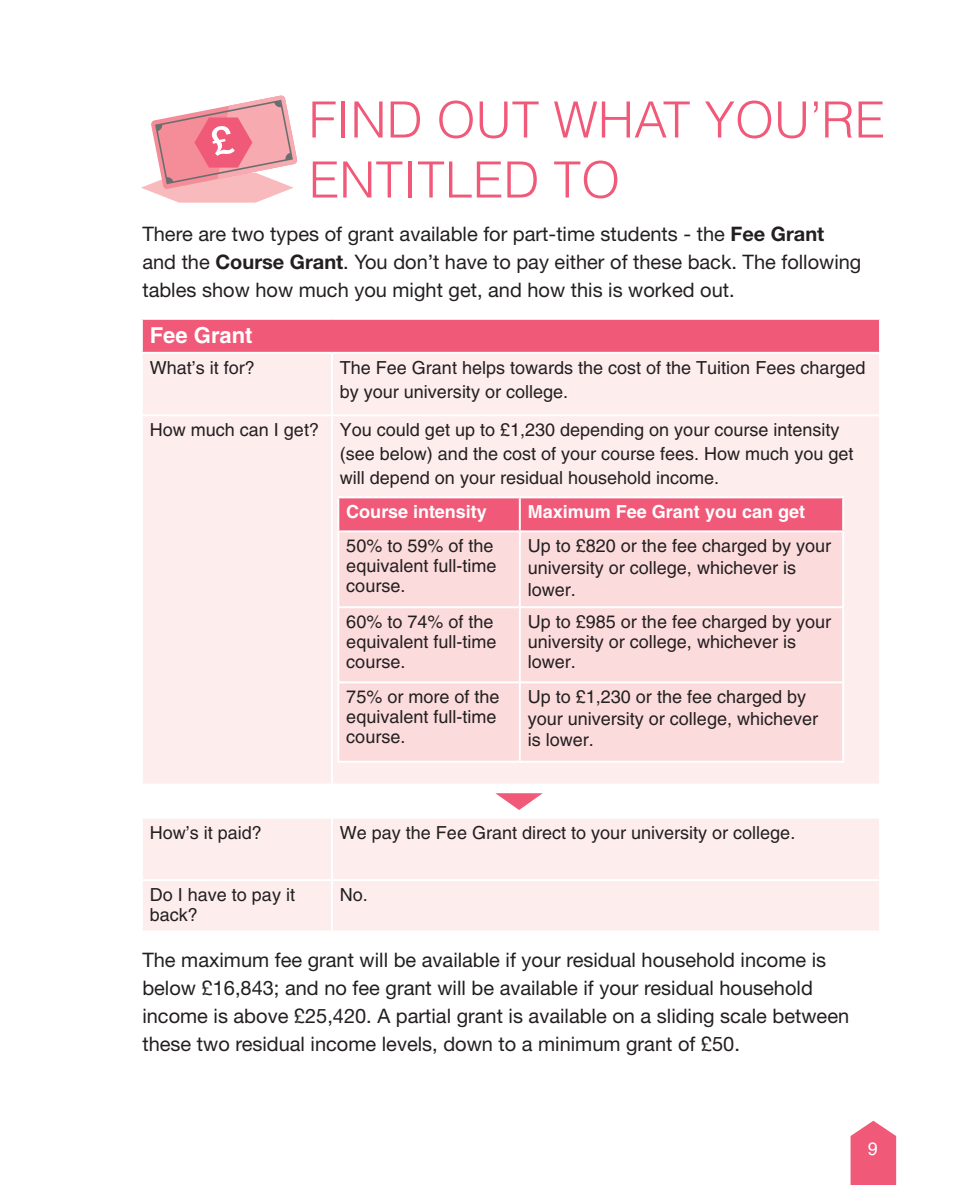
<style>
.page{position:relative;width:953px;height:1185px;background:#fff}
.page>*{position:absolute;margin:0;border:0;box-sizing:border-box;transform-origin:0 0}
.t1{font:300 50px/60px "Helvetica LT Std";color:#f05978}
.t2{font:700 22px "Helvetica LT Std";color:#fff}
.t3{font:20px/28px "Helvetica Neue LT Std";color:#231f20}
.t4{font:18px/20px "Helvetica LT Std";color:#231f20}
.t5{font:700 18px "Helvetica LT Std";color:#fff}
.t6{font:18px "Helvetica LT Std";color:#fff}
.s1{font-weight:700}
</style>
<div class="page">
<div style="left:142px;top:319px;width:738px;height:34px;background:#f05978"></div>
<div style="left:143px;top:354px;width:736px;height:429px;background:#fdeded"></div>
<hr style="left:331px;top:354px;width:2px;height:60px;background:#fff">
<hr style="left:141px;top:414px;width:191px;height:2px;background:#fff">
<hr style="left:332px;top:414px;width:549px;height:2px;background:#fff">
<hr style="left:331px;top:416px;width:2px;height:367px;background:#fff">
<hr style="left:141px;top:318px;width:191px;height:2px;background:#fff">
<hr style="left:141px;top:320px;width:2px;height:32px;background:#fff">
<hr style="left:332px;top:318px;width:549px;height:2px;background:#fff">
<hr style="left:141px;top:352px;width:191px;height:2px;background:#fff">
<hr style="left:332px;top:352px;width:549px;height:2px;background:#fff">
<hr style="left:879px;top:320px;width:2px;height:32px;background:#fff">
<div style="left:338px;top:497px;width:182px;height:34px;background:#f05978"></div>
<div style="left:520px;top:497px;width:323px;height:34px;background:#f05978"></div>
<div style="left:339px;top:532px;width:503px;height:229px;background:#fcdbdc"></div>
<hr style="left:337px;top:532px;width:2px;height:74px;background:#fff">
<hr style="left:519px;top:532px;width:2px;height:74px;background:#fff">
<hr style="left:842px;top:532px;width:2px;height:74px;background:#fff">
<hr style="left:337px;top:608px;width:2px;height:73px;background:#fff">
<hr style="left:519px;top:608px;width:2px;height:73px;background:#fff">
<hr style="left:842px;top:608px;width:2px;height:73px;background:#fff">
<hr style="left:337px;top:681px;width:183px;height:2px;background:#fff">
<hr style="left:337px;top:683px;width:2px;height:78px;background:#fff">
<hr style="left:520px;top:681px;width:324px;height:2px;background:#fff">
<hr style="left:519px;top:683px;width:2px;height:78px;background:#fff">
<hr style="left:842px;top:683px;width:2px;height:78px;background:#fff">
<hr style="left:337px;top:761px;width:183px;height:2px;background:#fff">
<hr style="left:520px;top:761px;width:324px;height:2px;background:#fff">
<hr style="left:337px;top:606px;width:183px;height:2px;background:#fff">
<hr style="left:520px;top:606px;width:324px;height:2px;background:#fff">
<hr style="left:337px;top:496px;width:183px;height:2px;background:#fff">
<hr style="left:337px;top:498px;width:2px;height:32px;background:#fff">
<hr style="left:520px;top:496px;width:324px;height:2px;background:#fff">
<hr style="left:519px;top:498px;width:2px;height:32px;background:#fff">
<hr style="left:842px;top:498px;width:2px;height:32px;background:#fff">
<hr style="left:337px;top:530px;width:183px;height:2px;background:#fff">
<hr style="left:520px;top:530px;width:324px;height:2px;background:#fff">
<div style="left:143px;top:819px;width:736px;height:111px;background:#fdeded"></div>
<hr style="left:331px;top:819px;width:2px;height:60px;background:#fff">
<hr style="left:141px;top:879px;width:191px;height:2px;background:#fff">
<hr style="left:332px;top:879px;width:549px;height:2px;background:#fff">
<hr style="left:331px;top:881px;width:2px;height:49px;background:#fff">
<svg style="left:495px;top:793px;width:47px;height:17px"></svg>
<svg style="left:141px;top:95px;width:156px;height:108px"></svg>
<svg style="left:850px;top:1121px;width:46px;height:64px;background:#f16d88"></svg>
<h2 class="t1" style="left:309px;top:89px;width:578px">FIND OUT WHAT YOU’RE<br>ENTITLED TO</h2>
<p class="t3" style="left:142px;top:220px;width:720px">There are two types of grant available for part-time students - the <span class="s1">Fee Grant </span>and the <span class="s1">Course Grant</span>. You don’t have to pay either of these back. The following tables show how much you might get, and how this is worked out.</p>
<p class="t2" style="left:150px;top:321px;width:104px">Fee Grant</p>
<p class="t4" style="left:150px;top:357px;width:107px">What’s it for?</p>
<p class="t4" style="left:340px;top:355px;width:527px;line-height:24px">The Fee Grant helps towards the cost of the Tuition Fees charged by your university or college.</p>
<p class="t4" style="left:150px;top:420px;width:171px">How much can I get?</p>
<p class="t4" style="left:340px;top:418px;width:515px;line-height:24px">You could get up to £1,230 depending on your course intensity (see below) and the cost of your course fees. How much you get will depend on your residual household income.</p>
<p class="t5" style="left:346px;top:501px;width:142px">Course intensity</p>
<p class="t5" style="left:528px;top:501px;width:279px">Maximum Fee Grant you can get</p>
<p class="t4" style="left:346px;top:536px;width:152px">50% to 59% of the equivalent full-time course.</p>
<p class="t4" style="left:528px;top:535px;width:305px;line-height:21.6px">Up to £820 or the fee charged by your university or college, whichever is lower.</p>
<p class="t4" style="left:346px;top:612px;width:152px">60% to 74% of the equivalent full-time course.</p>
<p class="t4" style="left:528px;top:612px;width:305px">Up to £985 or the fee charged by your university or college, whichever is lower.</p>
<p class="t4" style="left:346px;top:687px;width:155px">75% or more of the equivalent full-time course.</p>
<p class="t4" style="left:528px;top:686px;width:292px;line-height:21.6px">Up to £1,230 or the fee charged by your university or college, whichever is lower.</p>
<p class="t4" style="left:150px;top:822px;width:114px">How’s it paid?</p>
<p class="t4" style="left:340px;top:822px;width:457px">We pay the Fee Grant direct to your university or college.</p>
<p class="t4" style="left:150px;top:885px;width:147px">Do I have to pay it back?</p>
<p class="t4" style="left:340px;top:885px;width:30px">No.</p>
<p class="t3" style="left:142px;top:946px;width:708px">The maximum fee grant will be available if your residual household income is below £16,843; and no fee grant will be available if your residual household income is above £25,420. A partial grant is available on a sliding scale between these two residual income levels, down to a minimum grant of £50.</p>
<p class="t6" style="left:867px;top:1138px;width:12px">9</p>
</div>
